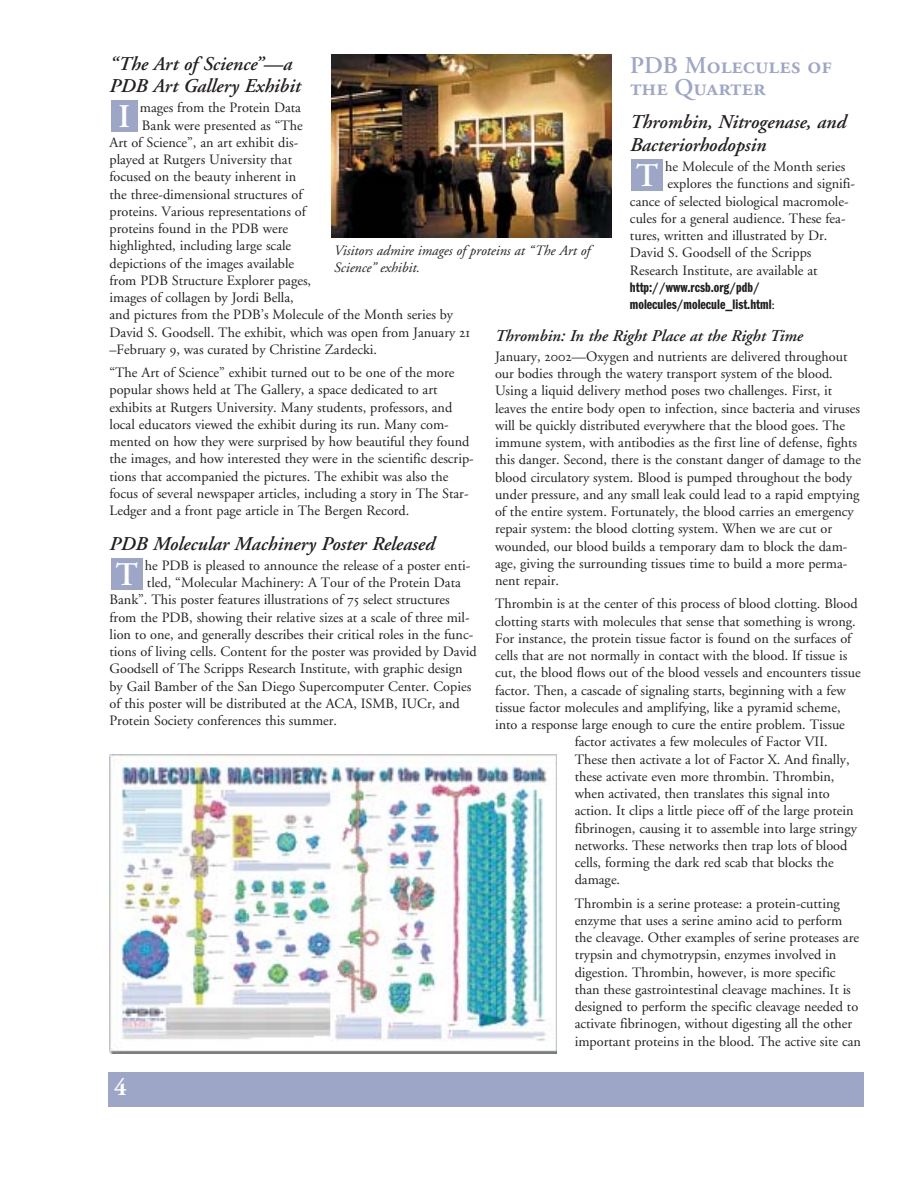
<style>
.page{position:relative;width:918px;height:1188px;background:#fff}
.page>*{position:absolute;margin:0;border:0;box-sizing:border-box;transform-origin:0 0}
.t1{font:600 33px "Adobe Garamond";color:#fff}
.t2{font:24px/22.5px "Adobe Garamond Semibold SC";color:#9ea6c8}
.t3{font:700 24px "Adobe Garamond";color:#fff}
.t4{font:19.5px/22.5px "Adobe Garamond Semibold Italic Os F";color:#231f1f}
.t5{font:16.5px "Adobe Garamond Semibold Italic Os F";color:#231f1f}
.t6{font:14.25px/17.2px "Adobe Garamond Os Fig";color:#231f1f}
.t7{font:14.25px/17.2px "Adobe Garamond Italic Os F";color:#231f1f}
.t8{font:14.25px/17.2px "Franklin Gothic EF Demi Comp";color:#231f1f}
.s1{font-family:"Adobe Garamond Os Fig"}
</style>
<div class="page">
<div style="left:108px;top:1072px;width:756px;height:35px;background:#9ea6c8"></div>
<div style="left:632px;top:159px;width:31px;height:32px;background:#9ea6c8"></div>
<div style="left:111px;top:558px;width:31px;height:32px;background:#9ea6c8"></div>
<div style="left:111px;top:100px;width:26px;height:32px;background:#9ea6c8"></div>
<div style="left:108px;top:752px;width:449px;height:307px;background:linear-gradient(to right,#fff,#fff)"></div>
<img style="left:110px;top:754px;width:447px;height:299px">
<img style="left:331px;top:54px;width:281px;height:183px">
<h3 class="t4" style="left:110px;top:54px;width:193px">“The Art of Science”—a<br>PDB Art Gallery Exhibit</h3>
<p class="t6" style="left:140px;top:100px;width:163px">mages from the Protein Data</p>
<p class="t6" style="left:142px;top:117px;width:162px">Bank were presented as “The</p>
<p class="t6" style="left:109px;top:135px;width:190px">Art of Science”, an art exhibit dis-</p>
<p class="t6" style="left:109px;top:152px;width:184px">played at Rutgers University that</p>
<p class="t6" style="left:109px;top:169px;width:188px">focused on the beauty inherent in</p>
<p class="t6" style="left:109px;top:186px;width:194px">the three-dimensional structures of</p>
<p class="t6" style="left:109px;top:204px;width:198px">proteins. Various representations of</p>
<p class="t6" style="left:109px;top:221px;width:180px">proteins found in the PDB were</p>
<p class="t6" style="left:109px;top:238px;width:183px">highlighted, including large scale</p>
<p class="t6" style="left:109px;top:255px;width:186px">depictions of the images available</p>
<p class="t6" style="left:109px;top:273px;width:203px">from PDB Structure Explorer pages,</p>
<p class="t6" style="left:109px;top:290px;width:186px">images of collagen by Jordi Bella,</p>
<p class="t6" style="left:109px;top:307px;width:345px">and pictures from the PDB’s Molecule of the Month series by</p>
<p class="t6" style="left:109px;top:324px;width:362px">David S. Goodsell. The exhibit, which was open from January 21</p>
<p class="t6" style="left:109px;top:342px;width:269px">–February 9, was curated by Christine Zardecki.</p>
<p class="t6" style="left:109px;top:365px;width:366px">“The Art of Science” exhibit turned out to be one of the more popular shows held at The Gallery, a space dedicated to art exhibits at Rutgers University. Many students, professors, and local educators viewed the exhibit during its run. Many com&shy;mented on how they were surprised by how beautiful they found the images, and how interested they were in the scientific descrip&shy;tions that accompanied the pictures. The exhibit was also the focus of several newspaper articles, including a story in The Star-Ledger and a front page article in The Bergen Record.</p>
<h3 class="t4" style="left:110px;top:534px;width:327px">PDB Molecular Machinery Poster Released</h3>
<p class="t6" style="left:145px;top:558px;width:327px">he PDB is pleased to announce the release of a poster enti-</p>
<p class="t6" style="left:147px;top:575px;width:315px">tled, “Molecular Machinery: A Tour of the Protein Data</p>
<p class="t6" style="left:109px;top:592px;width:342px">Bank”. This poster features illustrations of 75 select structures</p>
<p class="t6" style="left:109px;top:609px;width:362px">from the PDB, showing their relative sizes at a scale of three mil-</p>
<p class="t6" style="left:109px;top:627px;width:365px">lion to one, and generally describes their critical roles in the func-</p>
<p class="t6" style="left:109px;top:644px;width:369px">tions of living cells. Content for the poster was provided by David</p>
<p class="t6" style="left:109px;top:661px;width:355px">Goodsell of The Scripps Research Institute, with graphic design</p>
<p class="t6" style="left:109px;top:678px;width:363px">by Gail Bamber of the San Diego Supercomputer Center. Copies</p>
<p class="t6" style="left:109px;top:696px;width:352px">of this poster will be distributed at the ACA, ISMB, IUCr, and</p>
<p class="t6" style="left:109px;top:713px;width:229px">Protein Society conferences this summer.</p>
<h2 class="t2" style="left:630px;top:56px;width:204px">PDB Molecules of the Quarter</h2>
<h3 class="t4" style="left:630px;top:113px;width:218px">Thrombin, Nitrogenase, and<br>Bacteriorhodopsin</h3>
<p class="t6" style="left:665px;top:159px;width:182px">he Molecule of the Month series</p>
<p class="t6" style="left:667px;top:176px;width:189px">explores the functions and signifi-</p>
<p class="t6" style="left:630px;top:193px;width:220px">cance of selected biological macromole-</p>
<p class="t6" style="left:630px;top:211px;width:217px">cules for a general audience. These fea-</p>
<p class="t6" style="left:630px;top:228px;width:199px">tures, written and illustrated by Dr.</p>
<p class="t6" style="left:630px;top:245px;width:183px">David S. Goodsell of the Scripps</p>
<p class="t6" style="left:630px;top:262px;width:189px">Research Institute, are available at</p>
<p class="t8" style="left:630px;top:280px;width:147px">http://www.rcsb.org/pdb/ molecules/molecule_list.html<span class="s1">:</span></p>
<p class="t5" style="left:495px;top:329px;width:309px">Thrombin: In the Right Place at the Right Time</p>
<p class="t6" style="left:495px;top:349px;width:368px">January, 2002—Oxygen and nutrients are delivered throughout our bodies through the watery transport system of the blood.<br>Using a liquid delivery method poses two challenges. First, it leaves the entire body open to infection, since bacteria and viruses will be quickly distributed everywhere that the blood goes. The immune system, with antibodies as the first line of defense, fights this danger. Second, there is the constant danger of damage to the blood circulatory system. Blood is pumped throughout the body under pressure, and any small leak could lead to a rapid emptying of the entire system. Fortunately, the blood carries an emergency repair system: the blood clotting system. When we are cut or wounded, our blood builds a temporary dam to block the dam&shy;age, giving the surrounding tissues time to build a more perma&shy;nent repair.</p>
<p class="t6" style="left:495px;top:596px;width:364px">Thrombin is at the center of this process of blood clotting. Blood</p>
<p class="t6" style="left:495px;top:613px;width:362px">clotting starts with molecules that sense that something is wrong.</p>
<p class="t6" style="left:495px;top:631px;width:358px">For instance, the protein tissue factor is found on the surfaces of</p>
<p class="t6" style="left:495px;top:648px;width:354px">cells that are not normally in contact with the blood. If tissue is</p>
<p class="t6" style="left:495px;top:665px;width:367px">cut, the blood flows out of the blood vessels and encounters tissue</p>
<p class="t6" style="left:495px;top:682px;width:352px">factor. Then, a cascade of signaling starts, beginning with a few</p>
<p class="t6" style="left:495px;top:700px;width:347px">tissue factor molecules and amplifying, like a pyramid scheme,</p>
<p class="t6" style="left:495px;top:717px;width:351px">into a response large enough to cure the entire problem. Tissue</p>
<p class="t6" style="left:575px;top:734px;width:255px">factor activates a few molecules of Factor VII.</p>
<p class="t6" style="left:575px;top:751px;width:277px">These then activate a lot of Factor X. And finally,</p>
<p class="t6" style="left:575px;top:769px;width:261px">these activate even more thrombin. Thrombin,</p>
<p class="t6" style="left:575px;top:786px;width:257px">when activated, then translates this signal into</p>
<p class="t6" style="left:575px;top:803px;width:280px">action. It clips a little piece off of the large protein</p>
<p class="t6" style="left:575px;top:820px;width:284px">fibrinogen, causing it to assemble into large stringy</p>
<p class="t6" style="left:575px;top:838px;width:274px">networks. These networks then trap lots of blood</p>
<p class="t6" style="left:575px;top:855px;width:261px">cells, forming the dark red scab that blocks the</p>
<p class="t6" style="left:575px;top:872px;width:47px">damage.</p>
<p class="t6" style="left:575px;top:895px;width:288px">Thrombin is a serine protease: a protein-cutting enzyme that uses a serine amino acid to perform the cleavage. Other examples of serine proteases are trypsin and chymotrypsin, enzymes involved in digestion. Thrombin, however, is more specific than these gastrointestinal cleavage machines. It is designed to perform the specific cleavage needed to activate fibrinogen, without digesting all the other important proteins in the blood. The active site can</p>
<h1 class="t1" style="left:118px;top:103px;width:13px">I</h1>
<h1 class="t1" style="left:636px;top:162px;width:24px">T</h1>
<p class="t7" style="left:334px;top:243px;width:257px">Visitors admire images of proteins at “The Art of<br>Science” exhibit.</p>
<h1 class="t1" style="left:115px;top:561px;width:24px">T</h1>
<h2 class="t3" style="left:114px;top:1078px;width:14px">4</h2>
</div>
